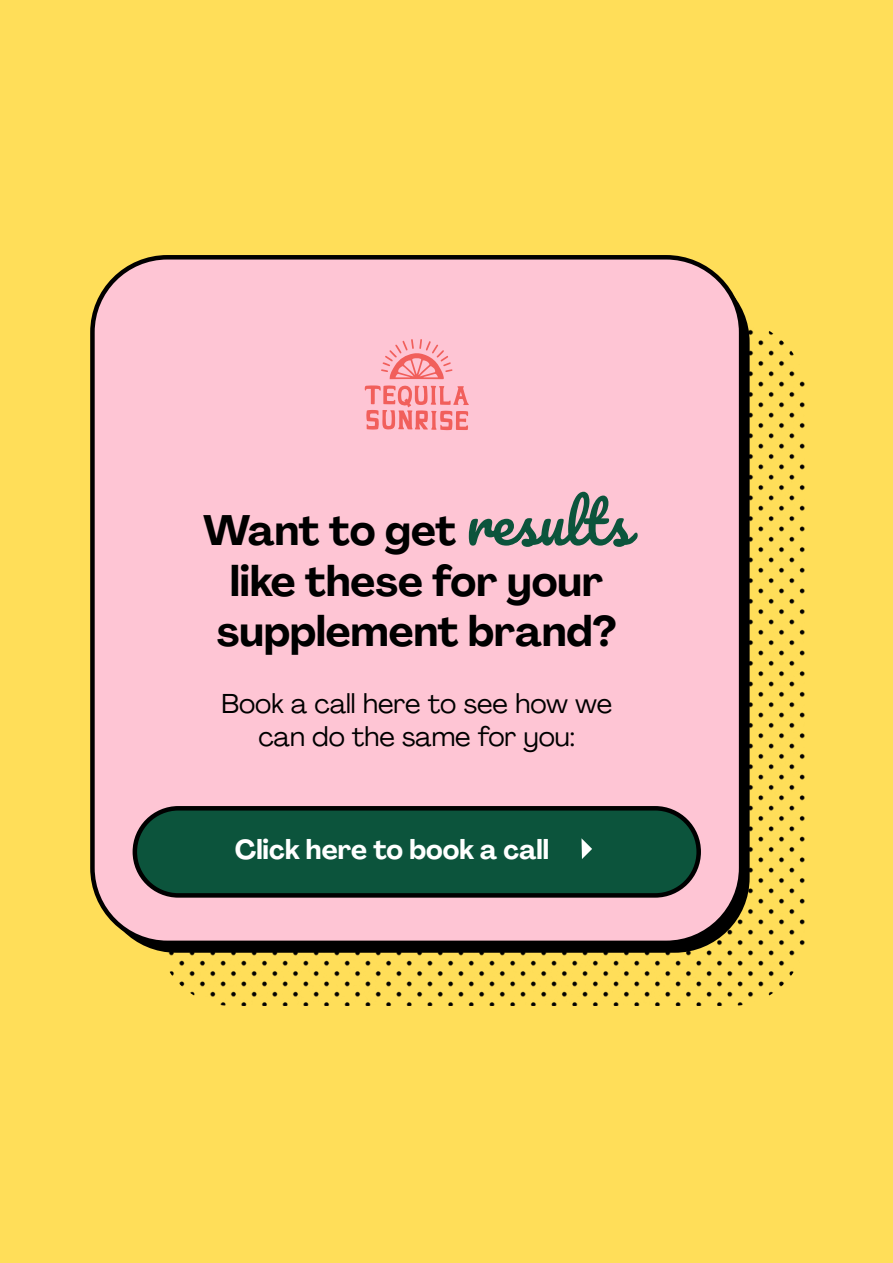
<style>
.page{position:relative;width:893px;height:1263px;background:#ffde59}
.page>*{position:absolute;margin:0;border:0;box-sizing:border-box;transform-origin:0 0}
.t1{font:700 42px/50.4px "Agrandir";color:#000;text-align:center}
.t2{font:27px/32.4px "Agrandir";color:#000;text-align:center}
.t3{font:700 27px "Agrandir";color:#fff}
.s1{font-family:"Pacifico";font-weight:400;font-size:57px;color:#0c543c}
.s2{color:#0c543c}
</style>
<div class="page">
<img style="left:157px;top:320px;width:648px;height:686px">
<div style="left:92px;top:257px;width:649px;height:686px;background:#fec5d4;border-radius:75px"></div>
<div style="left:90px;top:255px;width:653px;height:690px;border:4px solid #000;border-radius:75px"></div>
<div style="left:135px;top:808px;width:564px;height:87px;background:#0c543c;border-radius:44px"></div>
<div style="left:133px;top:806px;width:568px;height:92px;border:4px solid #000;border-radius:44px"></div>
<svg style="left:581px;top:838px;width:11px;height:21px"></svg>
<svg style="left:365px;top:385px;width:104px;height:45px"></svg>
<svg style="left:381px;top:339px;width:71px;height:40px"></svg>
<p class="t1" style="left:203px;top:505px;width:429px">Want to get <span class="s1">results </span>like these for your supplement brand?</p>
<p class="t2" style="left:221px;top:687px;width:392px">Book a call here to see how we can do the same for you:</p>
<p class="t3" style="left:235px;top:832px;width:364px">Click here to book a call <span class="s2">fle</span></p>
</div>
